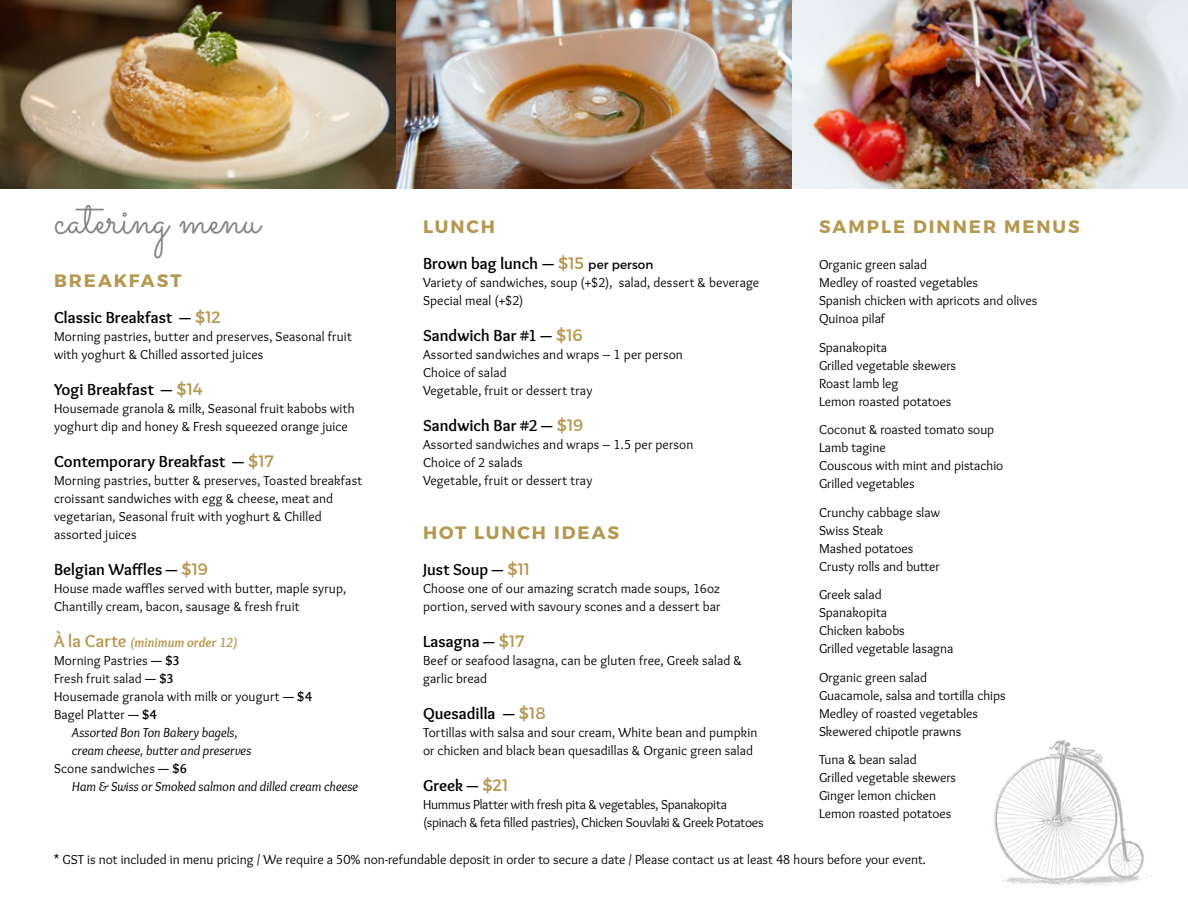
<style>
.page{position:relative;width:1188px;height:918px;background:#fff}
.page>*{position:absolute;margin:0;border:0;box-sizing:border-box;transform-origin:0 0}
.t1{font:48px "Sacramento";color:#808285}
.t2{font:700 18px "Montserrat";letter-spacing:.11em;color:#b59850}
.t3{font:700 16.5px "Overlock";letter-spacing:.005em;color:#000}
.t4{font:13.5px/18px "Overlock";letter-spacing:.005em;color:#000}
.t5{font:13.5px/18px "Overlock";letter-spacing:-.015em;color:#000}
.t6{font:italic 13.5px "Overlock";letter-spacing:.005em;color:#000}
.t7{font:italic 700 13.5px "Overlock";letter-spacing:.005em;color:#b59850}
.s1{font-family:"Montserrat";font-weight:400}
.s2{font-family:"Montserrat";font-weight:400;color:#b59850}
.s3{font-family:"Montserrat";font-weight:400;font-size:12px}
.s4{font-style:normal;font-size:18px}
.s5{font-weight:700}
</style>
<div class="page">
<img style="left:396px;top:0;width:396px;height:189px">
<img style="left:0;top:0;width:396px;height:189px">
<img style="left:994px;top:740px;width:158px;height:146px">
<img style="left:792px;top:0;width:396px;height:189px">
<h1 class="t1" style="left:54px;top:188px;width:207px">catering menu</h1>
<h2 class="t2" style="left:819px;top:216px;width:262px">SAMPLE DINNER MENUS</h2>
<p class="t4" style="left:819px;top:256px;width:220px">Organic green salad<br>Medley of roasted vegetables<br>Spanish chicken with apricots and olives<br>Quinoa pilaf</p>
<p class="t4" style="left:819px;top:339px;width:138px">Spanakopita<br>Grilled vegetable skewers<br>Roast lamb leg<br>Lemon roasted potatoes</p>
<p class="t4" style="left:819px;top:421px;width:186px">Coconut &amp; roasted tomato soup<br>Lamb tagine<br>Couscous with mint and pistachio<br>Grilled vegetables</p>
<p class="t4" style="left:819px;top:504px;width:123px">Crunchy cabbage slaw<br>Swiss Steak<br>Mashed potatoes<br>Crusty rolls and butter</p>
<p class="t4" style="left:819px;top:586px;width:136px">Greek salad<br>Spanakopita<br>Chicken kabobs<br>Grilled vegetable lasagna</p>
<p class="t4" style="left:819px;top:668px;width:188px">Organic green salad<br>Guacamole, salsa and tortilla chips<br>Medley of roasted vegetables<br>Skewered chipotle prawns</p>
<p class="t4" style="left:819px;top:751px;width:138px">Tuna &amp; bean salad<br>Grilled vegetable skewers<br>Ginger lemon chicken<br>Lemon roasted potatoes</p>
<p class="t4" style="left:54px;top:851px;width:874px">* GST is not included in menu pricing / We require a 50% non-refundable deposit in order to secure a date / Please contact us at least 48 hours before your event.</p>
<h2 class="t2" style="left:423px;top:216px;width:73px">LUNCH</h2>
<p class="t3" style="left:423px;top:254px;width:232px">Brown bag lunch <span class="s1">—</span> <span class="s2">$15</span> <span class="s3">per person</span></p>
<p class="t4" style="left:423px;top:274px;width:338px">Variety of sandwiches, soup (+$2), salad, dessert &amp; beverage<br>Special meal (+$2)</p>
<p class="t3" style="left:423px;top:326px;width:161px">Sandwich Bar #1 <span class="s1">—</span> <span class="s2">$16</span></p>
<p class="t4" style="left:423px;top:346px;width:261px">Assorted sandwiches and wraps – 1 per person<br>Choice of salad<br>Vegetable, fruit or dessert tray</p>
<p class="t3" style="left:423px;top:416px;width:162px">Sandwich Bar #2 <span class="s1">—</span> <span class="s2">$19</span></p>
<p class="t4" style="left:423px;top:436px;width:272px">Assorted sandwiches and wraps – 1.5 per person<br>Choice of 2 salads<br>Vegetable, fruit or dessert tray</p>
<h2 class="t2" style="left:423px;top:522px;width:198px">HOT LUNCH IDEAS</h2>
<p class="t3" style="left:423px;top:560px;width:109px">Just Soup <span class="s1">—</span> <span class="s2">$11</span></p>
<p class="t4" style="left:423px;top:580px;width:299px">Choose one of our amazing scratch made soups, 16oz portion, served with savoury scones and a dessert bar</p>
<p class="t3" style="left:423px;top:632px;width:103px">Lasagna <span class="s1">—</span> <span class="s2">$17</span></p>
<p class="t4" style="left:423px;top:652px;width:320px">Beef or seafood lasagna, can be gluten free, Greek salad &amp; garlic bread</p>
<p class="t3" style="left:423px;top:704px;width:124px">Quesadilla <span class="s1">—</span> <span class="s2">$18</span></p>
<p class="t4" style="left:423px;top:724px;width:336px">Tortillas with salsa and sour cream, White bean and pumpkin or chicken and black bean quesadillas &amp; Organic green salad</p>
<p class="t3" style="left:423px;top:776px;width:87px">Greek <span class="s1">—</span> <span class="s2">$21</span></p>
<p class="t5" style="left:423px;top:796px;width:342px">Hummus Platter with fresh pita &amp; vegetables, Spanakopita (spinach &amp; feta filled pastries), Chicken Souvlaki &amp; Greek Potatoes</p>
<h2 class="t2" style="left:54px;top:270px;width:129px">BREAKFAST</h2>
<p class="t3" style="left:54px;top:308px;width:169px">Classic Breakfast <span class="s1">—</span> <span class="s2">$12</span></p>
<p class="t4" style="left:54px;top:328px;width:299px">Morning pastries, butter and preserves, Seasonal fruit with yoghurt &amp; Chilled assorted juices</p>
<p class="t3" style="left:54px;top:380px;width:150px">Yogi Breakfast <span class="s1">—</span> <span class="s2">$14</span></p>
<p class="t4" style="left:54px;top:400px;width:302px">Housemade granola &amp; milk, Seasonal fruit kabobs with yoghurt dip and honey &amp; Fresh squeezed orange juice</p>
<p class="t3" style="left:54px;top:452px;width:221px">Contemporary Breakfast <span class="s1">—</span> <span class="s2">$17</span></p>
<p class="t4" style="left:54px;top:472px;width:310px">Morning pastries, butter &amp; preserves, Toasted breakfast croissant sandwiches with egg &amp; cheese, meat and vegetarian, Seasonal fruit with yoghurt &amp; Chilled assorted juices</p>
<p class="t3" style="left:54px;top:560px;width:156px">Belgian Waffles <span class="s1">—</span> <span class="s2">$19</span></p>
<p class="t4" style="left:54px;top:580px;width:294px">House made waffles served with butter, maple syrup,<br>Chantilly cream, bacon, sausage &amp; fresh fruit</p>
<p class="t7" style="left:54px;top:635px;width:186px"><span class="s4">À la Carte</span> (minimum order 12)</p>
<p class="t4" style="left:54px;top:652px;width:127px">Morning Pastries <span class="s5">— $3</span></p>
<p class="t4" style="left:54px;top:670px;width:121px">Fresh fruit salad <span class="s5">— $3</span></p>
<p class="t4" style="left:54px;top:688px;width:259px">Housemade granola with milk or yougurt <span class="s5">— $4</span></p>
<p class="t4" style="left:54px;top:706px;width:104px">Bagel Platter <span class="s5">— $4</span></p>
<p class="t6" style="left:72px;top:725px;width:167px">Assorted Bon Ton Bakery bagels,</p>
<p class="t6" style="left:72px;top:743px;width:181px">cream cheese, butter and preserves</p>
<p class="t4" style="left:54px;top:760px;width:134px">Scone sandwiches <span class="s5">— $6</span></p>
<p class="t6" style="left:72px;top:779px;width:288px">Ham &amp; Swiss or Smoked salmon and dilled cream cheese</p>
</div>
